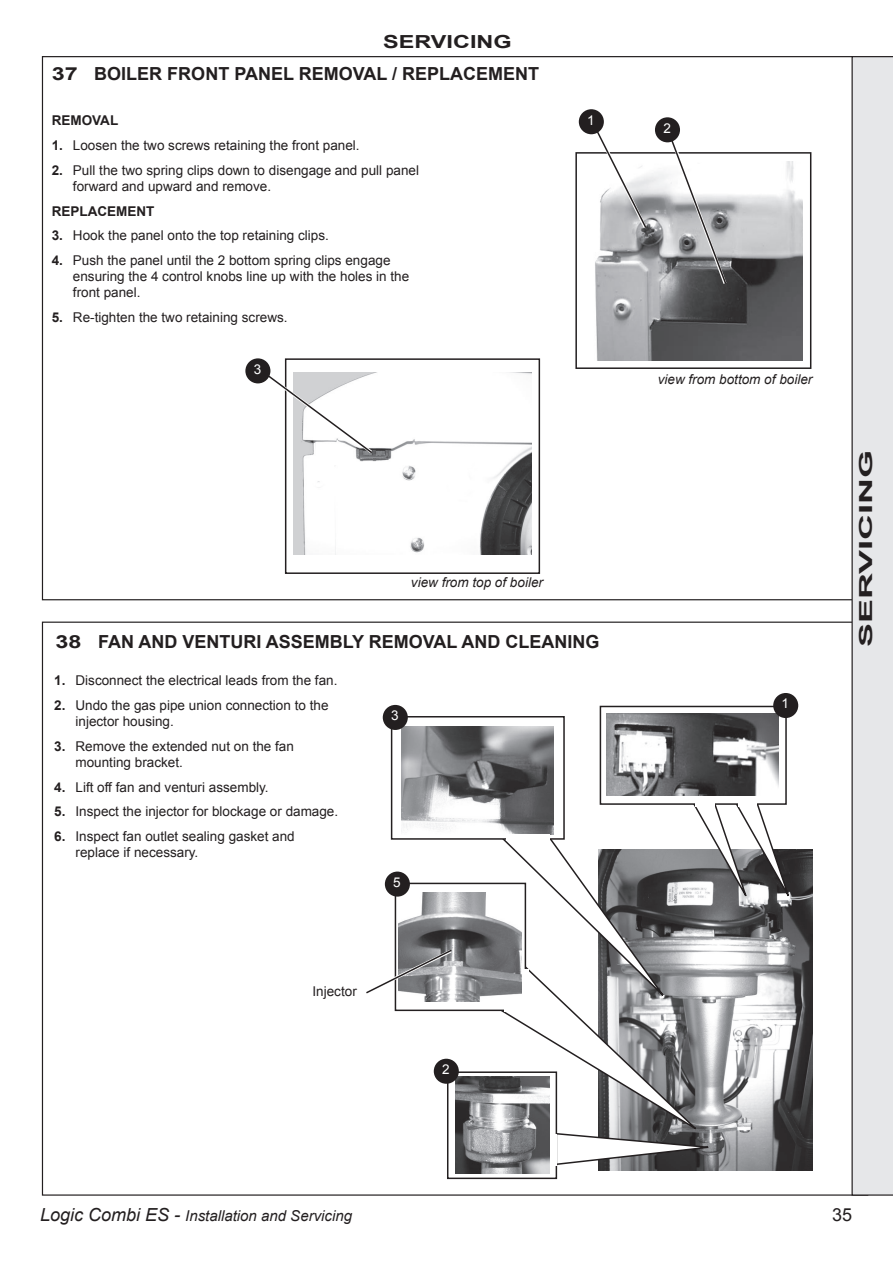
<style>
.page{position:relative;width:893px;height:1263px;background:#fff}
.page>*{position:absolute;margin:0;border:0;box-sizing:border-box;transform-origin:0 0}
.t1{font:700 18px "Arial";color:#231f20}
.t2{font:700 18px "Arial";color:#231f20;scale:1.3 1}
.t3{font:700 18px "Arial";color:#231f20;scale:2 1}
.t4{font:18px "Arial";color:#231f20}
.t5{font:italic 15px "Arial";color:#231f20}
.t6{font:13.5px/16.2px "Arial";color:#231f20}
.t7{font:italic 13.5px "Arial";color:#231f20}
.t8{font:700 13.5px "Arial";color:#231f20}
.t9{font:13.5px "Arial";color:#fff}
.s1{font-weight:700}
.s2{font-size:18px}
</style>
<div class="page">
<div style="left:285px;top:358px;width:255px;height:216px;border:2px solid #231f20"></div>
<img style="left:294px;top:373px;width:237px;height:182px">
<div style="left:575px;top:152px;width:236px;height:217px;border:2px solid #231f20"></div>
<img style="left:595px;top:161px;width:207px;height:199px">
<img style="left:790px;top:849px;width:22px;height:321px">
<div style="left:391px;top:716px;width:174px;height:124px;border:2px solid #231f20"></div>
<img style="left:401px;top:727px;width:153px;height:105px">
<svg style="left:450px;top:1075px;width:100px;height:99px"></svg>
<div style="left:447px;top:1071px;width:110px;height:108px;border:2px solid #231f20"></div>
<img style="left:455px;top:1077px;width:94px;height:96px">
<div style="left:599px;top:706px;width:188px;height:99px;border:2px solid #231f20"></div>
<img style="left:607px;top:713px;width:171px;height:73px">
<svg style="left:592px;top:125px;width:57px;height:106px"></svg>
<svg style="left:668px;top:136px;width:61px;height:151px"></svg>
<svg style="left:262px;top:371px;width:113px;height:85px"></svg>
<div style="left:579px;top:109px;width:25px;height:25px;background:#231f20;border-radius:50%"></div>
<div style="left:655px;top:117px;width:25px;height:25px;background:#231f20;border-radius:50%"></div>
<div style="left:245px;top:358px;width:25px;height:25px;background:#231f20;border-radius:50%"></div>
<div style="left:773px;top:693px;width:25px;height:25px;background:#231f20;border-radius:50%"></div>
<div style="left:434px;top:1059px;width:25px;height:25px;background:#231f20;border-radius:50%"></div>
<div style="left:383px;top:705px;width:25px;height:25px;background:#231f20;border-radius:50%"></div>
<svg style="left:489px;top:786px;width:301px;height:384px"></svg>
<div style="left:395px;top:883px;width:130px;height:127px;background:#fff"></div>
<div style="left:395px;top:883px;width:131px;height:128px;border:2px solid #231f20"></div>
<div style="left:504px;top:969px;width:24px;height:43px;background:#fff"></div>
<img style="left:398px;top:892px;width:124px;height:110px">
<div style="left:385px;top:872px;width:25px;height:25px;background:#231f20;border-radius:50%"></div>
<svg style="left:366px;top:947px;width:89px;height:49px"></svg>
<div style="left:851px;top:56px;width:42px;height:1140px;background:#e6e7e9"></div>
<h1 class="t2" style="left:383px;top:29px;width:100px">SERVICING</h1>
<h1 class="t2" style="left:52px;top:62px;width:31px">37 BOILER</h1>
<h1 class="t1" style="left:167px;top:62px;width:14px">FRONT</h1>
<h1 class="t1" style="left:234px;top:62px;width:37px">PANEL</h1>
<h1 class="t1" style="left:299px;top:62px;width:14px">REMOV</h1>
<h1 class="t1" style="left:363px;top:62px;width:114px">AL / REPLACEMENT</h1>
<p class="t8" style="left:52px;top:112px;width:68px">REMOVAL</p>
<p class="t6" style="left:52px;top:137px;width:309px"><span class="s1">1.</span> Loosen the two screws retaining the front panel.</p>
<p class="t6" style="left:73px;top:162px;width:347px;text-indent:-21px"><span class="s1">2.</span> Pull the two spring clips down to disengage and pull panel forward and upward and remove.</p>
<p class="t8" style="left:52px;top:202px;width:104px">REPLACEMENT</p>
<p class="t6" style="left:52px;top:228px;width:279px"><span class="s1">3.</span> Hook the panel onto the top retaining clips.</p>
<p class="t6" style="left:73px;top:252px;width:338px;text-indent:-21px"><span class="s1">4.</span> Push the panel until the 2 bottom spring clips engage ensuring the 4 control knobs line up with the holes in the front panel.</p>
<p class="t6" style="left:52px;top:309px;width:237px"><span class="s1">5.</span> Re-tighten the two retaining screws.</p>
<p class="t9" style="left:254px;top:360px;width:9px">3</p>
<p class="t9" style="left:587px;top:111px;width:9px">1</p>
<p class="t7" style="left:411px;top:573px;width:134px">view from top of boiler</p>
<h1 class="t2" style="left:56px;top:629px;width:108px">38 FAN AND VENTURI</h1>
<h1 class="t1" style="left:266px;top:629px;width:51px">ASSEMBL</h1>
<h1 class="t1" style="left:352px;top:629px;width:31px">Y REMOV</h1>
<h1 class="t1" style="left:433px;top:629px;width:85px">AL AND CLE</h1>
<h1 class="t1" style="left:541px;top:629px;width:59px">ANING</h1>
<p class="t6" style="left:54px;top:673px;width:285px"><span class="s1">1.</span> Disconnect the electrical leads from the fan.</p>
<p class="t6" style="left:76px;top:697px;width:254px;text-indent:-21px"><span class="s1">2.</span> Undo the gas pipe union connection to the injector housing.</p>
<p class="t6" style="left:76px;top:738px;width:220px;text-indent:-21px"><span class="s1">3.</span> Remove the extended nut on the fan mounting bracket.</p>
<p class="t6" style="left:54px;top:779px;width:216px"><span class="s1">4.</span> Lift off fan and venturi assembly.</p>
<p class="t6" style="left:54px;top:804px;width:285px"><span class="s1">5.</span> Inspect the injector for blockage or damage.</p>
<p class="t6" style="left:76px;top:828px;width:221px;text-indent:-21px"><span class="s1">6.</span> Inspect fan outlet sealing gasket and replace if necessary.</p>
<p class="t9" style="left:391px;top:707px;width:9px">3</p>
<p class="t9" style="left:393px;top:873px;width:9px">5</p>
<p class="t6" style="left:312px;top:983px;width:46px">Injector</p>
<p class="t9" style="left:442px;top:1060px;width:9px">2</p>
<p class="t5" style="left:40px;top:1206px;width:313px"><span class="s2">Logic Combi ES -</span> Installation and Servicing</p>
<p class="t9" style="left:663px;top:119px;width:9px">2</p>
<p class="t7" style="left:658px;top:370px;width:156px">view from bottom of boiler</p>
<p class="t9" style="left:781px;top:695px;width:9px">1</p>
<h1 class="t3" style="left:854px;top:647px;width:100px;rotate:-90deg">SERVICING</h1>
<h1 class="t4" style="left:832px;top:1202px;width:22px">35</h1>
</div>
